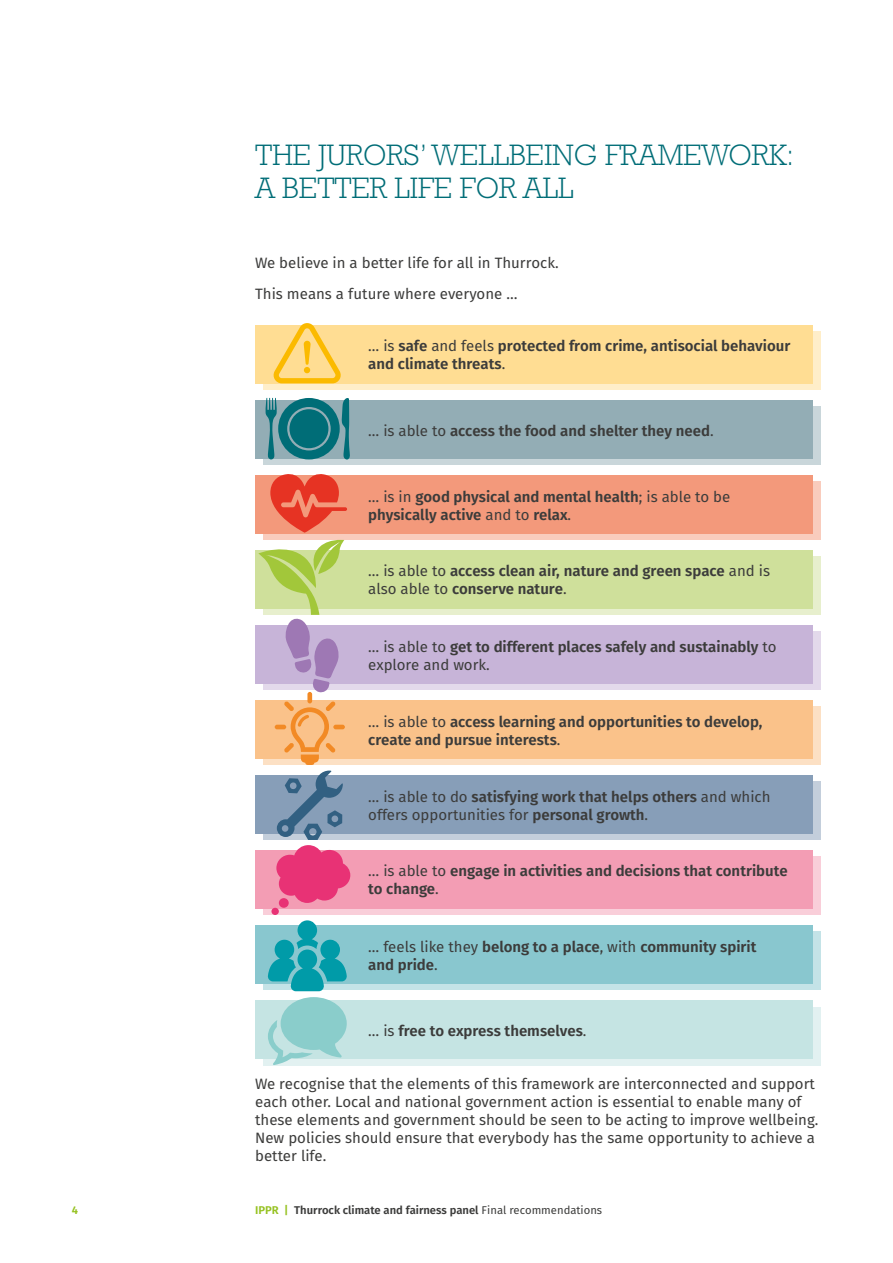
<style>
.page{position:relative;width:893px;height:1263px;background:#fff}
.page>*{position:absolute;margin:0;border:0;box-sizing:border-box;transform-origin:0 0}
.t1{font:300 30px/33px "Rockwell Std";color:#006d77}
.t2{font:600 15px/18px "Fira Sans";color:#3c3c3b}
.t3{font:15px/18px "Fira Sans";color:#3c3c3b}
.t4{font:600 11.25px "Fira Sans";color:#3c3c3b}
.t5{font:600 11.25px "Fira Sans";color:#95c11f}
.s1{font-weight:400}
.s2{color:#95c11f}
</style>
<div class="page">
<div style="left:264px;top:332px;width:557px;height:58px;background:linear-gradient(to right,#ffeec9,#ffeec9)"></div>
<div style="left:264px;top:407px;width:557px;height:58px;background:linear-gradient(to right,#c9d6da,#c9d6da)"></div>
<div style="left:264px;top:482px;width:557px;height:58px;background:linear-gradient(to bottom,#f9ccbd,#f9ccbd)"></div>
<div style="left:264px;top:557px;width:557px;height:58px;background:linear-gradient(to bottom,#e7efcd,#e7efcd)"></div>
<div style="left:264px;top:632px;width:557px;height:58px;background:linear-gradient(to bottom,#e3d9eb,#e3d9eb)"></div>
<div style="left:264px;top:707px;width:557px;height:58px;background:#fce0c4"></div>
<div style="left:264px;top:782px;width:557px;height:58px;background:#c3cedb"></div>
<div style="left:264px;top:857px;width:557px;height:58px;background:#f9ced9"></div>
<div style="left:264px;top:932px;width:557px;height:58px;background:#c4e3e7"></div>
<div style="left:264px;top:1007px;width:557px;height:58px;background:#e2f1f1"></div>
<div style="left:255px;top:325px;width:558px;height:58px;background:#ffdd93"></div>
<div style="left:255px;top:400px;width:558px;height:58px;background:#93adb5"></div>
<div style="left:255px;top:475px;width:558px;height:58px;background:#f3997b"></div>
<div style="left:255px;top:550px;width:558px;height:58px;background:#cfe09b"></div>
<div style="left:255px;top:625px;width:558px;height:58px;background:#c7b4d8"></div>
<div style="left:255px;top:700px;width:558px;height:59px;background:#fac28a"></div>
<div style="left:255px;top:775px;width:558px;height:59px;background:#879eb8"></div>
<div style="left:255px;top:850px;width:558px;height:59px;background:#f39db4"></div>
<div style="left:255px;top:925px;width:558px;height:59px;background:#89c7cf"></div>
<div style="left:255px;top:1000px;width:558px;height:59px;background:#c5e4e3"></div>
<svg style="left:268px;top:997px;width:79px;height:68px"></svg>
<div style="left:298px;top:1008px;width:27px;height:32px;background:#8acdcb"></div>
<svg style="left:258px;top:474px;width:89px;height:219px"></svg>
<svg style="left:268px;top:920px;width:79px;height:71px"></svg>
<div style="left:307px;top:692px;width:5px;height:11px;background:#f28a25;border-radius:2px"></div>
<hr style="left:275px;top:725px;width:11px;height:4px;background:#f28a25;border-radius:2px">
<div style="left:279px;top:898px;width:10px;height:10px;background:#e83275;border-radius:50%"></div>
<div style="left:271px;top:908px;width:8px;height:7px;background:#e83275;border-radius:50%"></div>
<svg style="left:276px;top:701px;width:74px;height:202px"></svg>
<div style="left:296px;top:857px;width:33px;height:34px;background:#e83275"></div>
<svg style="left:265px;top:398px;width:85px;height:62px"></svg>
<svg style="left:273px;top:323px;width:68px;height:60px"></svg>
<h1 class="t1" style="left:255px;top:138px;width:540px">THE JURORS’ WELLBEING FRAMEWORK:<br>A BETTER LIFE FOR ALL</h1>
<p class="t3" style="left:255px;top:247px;width:305px;line-height:30.8px">We believe in a better life for all in Thurrock.<br>This means a future where everyone …</p>
<p class="t2" style="left:368px;top:336px;width:424px"><span class="s1">… is</span> safe <span class="s1">and feels</span> protected from crime, antisocial behaviour and climate threats<span class="s1">.</span></p>
<p class="t2" style="left:368px;top:421px;width:347px"><span class="s1">… is able to</span> access the food and shelter they need<span class="s1">.</span></p>
<p class="t2" style="left:368px;top:487px;width:364px"><span class="s1">… is in</span> good physical and mental health<span class="s1">; is able to be </span>physically active <span class="s1">and to</span> relax<span class="s1">.</span></p>
<p class="t2" style="left:368px;top:562px;width:403px"><span class="s1">… is able to</span> access clean air, nature and green space <span class="s1">and is also able to</span> conserve nature<span class="s1">.</span></p>
<p class="t2" style="left:368px;top:638px;width:410px"><span class="s1">… is able to</span> get to different places safely and sustainably <span class="s1">to explore and work.</span></p>
<p class="t2" style="left:368px;top:713px;width:396px"><span class="s1">… is able to</span> access learning and opportunities to develop, create and pursue interests<span class="s1">.</span></p>
<p class="t2" style="left:368px;top:788px;width:404px"><span class="s1">… is able to do</span> satisfying work that helps others <span class="s1">and which offers opportunities for</span> personal growth<span class="s1">.</span></p>
<p class="t2" style="left:368px;top:862px;width:421px"><span class="s1">… is able to</span> engage in activities and decisions that contribute to change<span class="s1">.</span></p>
<p class="t2" style="left:368px;top:938px;width:390px"><span class="s1">… feels like they</span> belong to a place<span class="s1">, with</span> community spirit and pride<span class="s1">.</span></p>
<p class="t2" style="left:368px;top:1022px;width:220px"><span class="s1">… is</span> free to express themselves<span class="s1">.</span></p>
<p class="t3" style="left:255px;top:1075px;width:565px">We recognise that the elements of this framework are interconnected and support each other. Local and national government action is essential to enable many of these elements and government should be seen to be acting to improve wellbeing.<br>New policies should ensure that everybody has the same opportunity to achieve a better life.</p>
<p class="t5" style="left:72px;top:1202px;width:8px">4</p>
<p class="t4" style="left:255px;top:1202px;width:349px"><span class="s2">IPPR |</span> Thurrock climate and fairness panel <span class="s1">Final recommendations</span></p>
</div>
